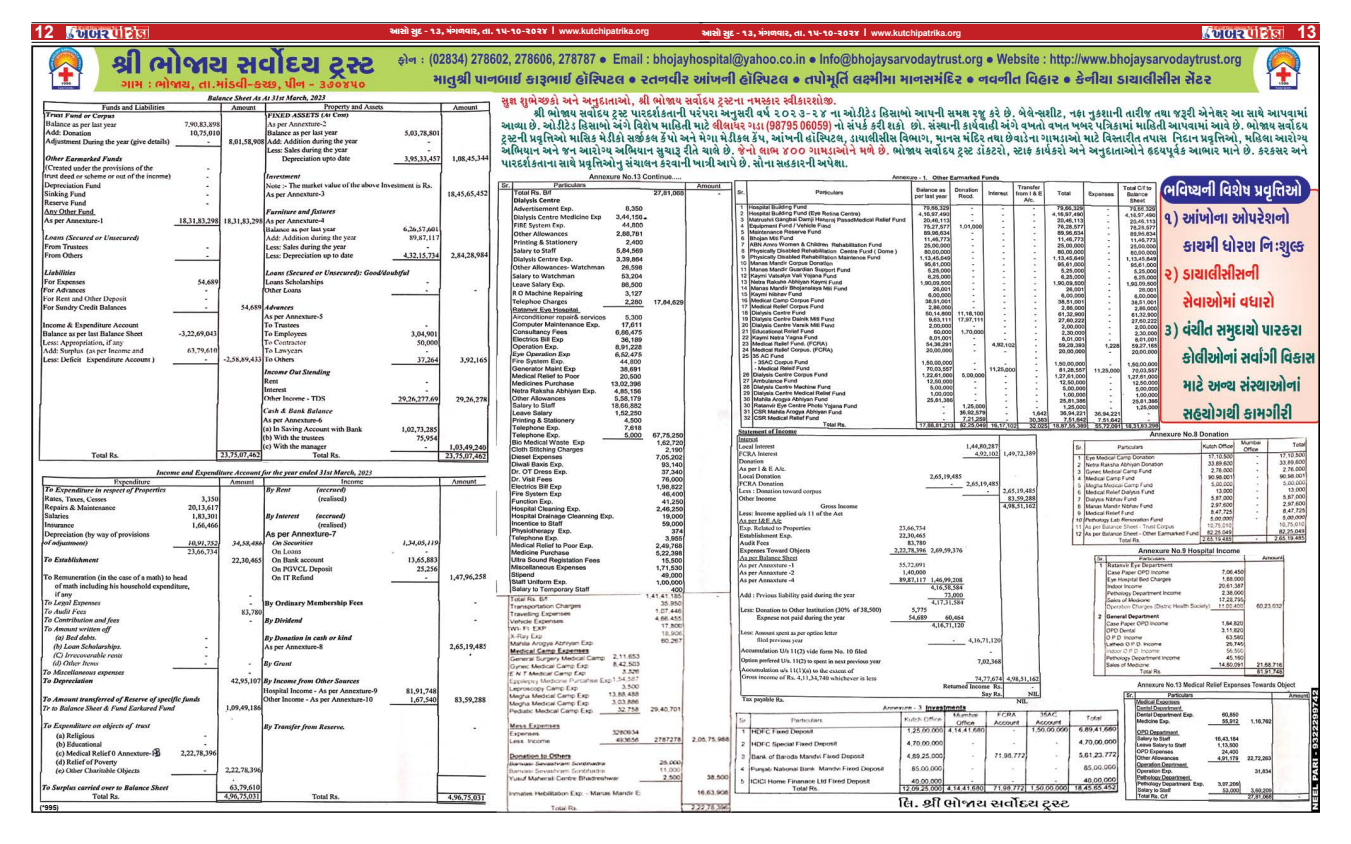
<style>
.page{position:relative;width:1351px;height:844px;background:#fff}
.page>*{position:absolute;margin:0;border:0;box-sizing:border-box;transform-origin:0 0}
.t1{font:700 17.5px "Arial";color:#fff}
.t2{font:10.5px "SHREE GUJ7";letter-spacing:-.02em;color:#fff}
.t3{font:700 7px "Arial";color:#000}
.s1{font-family:"Arial";font-weight:700}
.s2{font-family:"Arial";font-weight:700;font-size:8.75px}
</style>
<div class="page">
<div style="left:31px;top:25px;width:678px;height:15px;background:#c22025"></div>
<div style="left:699px;top:25px;width:620px;height:15px;background:#c22025"></div>
<hr style="left:31px;top:42px;width:678px;height:1px;background:#000">
<hr style="left:31px;top:22px;width:672px;height:1px;background:#000">
<img style="left:67px;top:27px;width:81px;height:11px">
<hr style="left:699px;top:42px;width:620px;height:1px;background:#000">
<hr style="left:699px;top:22px;width:620px;height:1px;background:#000">
<img style="left:1202px;top:27px;width:81px;height:11px">
<img style="left:31px;top:45px;width:1288px;height:767px">
<h1 class="t1" style="left:34px;top:20px;width:21px">12</h1>
<p class="t2" style="left:390px;top:26px;width:261px">Apkp¡ kyv$ - 13, d„Nmhpf, sp. 15-10-2024 <span class="s1">I</span> <span class="s2">www.kutchipatrika.org</span></p>
<p class="t2" style="left:702px;top:28px;width:261px">Apkp¡ kyv$ - 13, d„Nmhpf, sp. 15-10-2024 <span class="s1">I</span> <span class="s2">www.kutchipatrika.org</span></p>
<h1 class="t1" style="left:1297px;top:20px;width:21px">13</h1>
<p class="t3" style="left:40px;top:802px;width:21px">(*995)</p>
</div>
